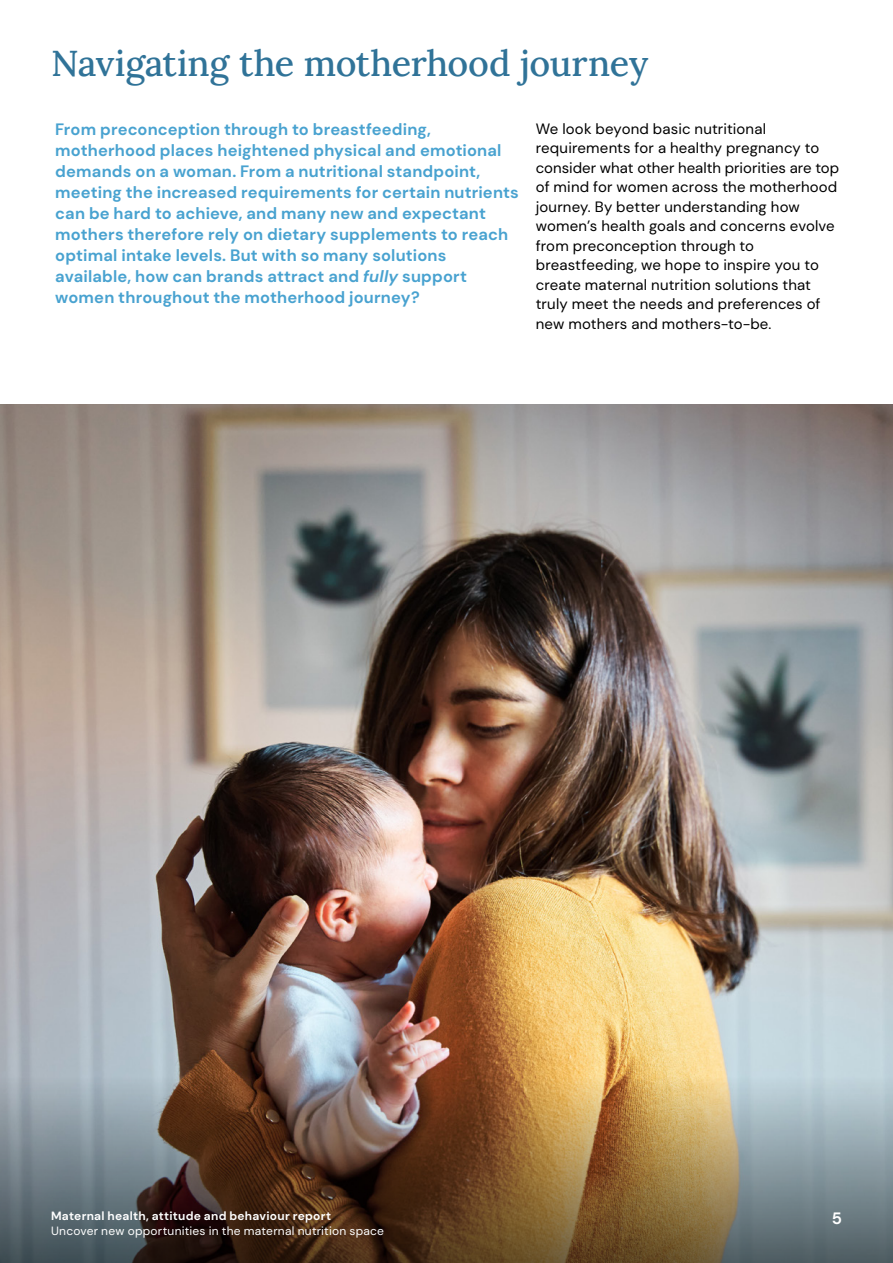
<style>
.page{position:relative;width:893px;height:1263px;background:#fff}
.page>*{position:absolute;margin:0;border:0;box-sizing:border-box;transform-origin:0 0}
.t1{font:500 36px "Lora";letter-spacing:-.01em;color:#307398}
.t2{font:700 16.5px/21px "DM Sans";letter-spacing:.01em;color:#48a2d0}
.t3{font:700 16.5px "DM Sans";color:#fff}
.t4{font:15px/19.5px "DM Sans";letter-spacing:.01em;color:#000}
.t5{font:12px "DM Sans";letter-spacing:.02em;color:#fff}
.t6{font:700 12px "DM Sans";letter-spacing:.025em;color:#fff}
.s1{font-style:italic}
</style>
<div class="page">
<img style="left:0;top:404px;width:893px;height:639px">
<img style="left:0;top:1043px;width:893px;height:220px">
<h1 class="t1" style="left:51px;top:35px;width:599px">Navigating the motherhood journey</h1>
<p class="t2" style="left:55px;top:119px;width:465px">From preconception through to breastfeeding, motherhood places heightened physical and emotional demands on a woman. From a nutritional standpoint, meeting the increased requirements for certain nutrients can be hard to achieve, and many new and expectant mothers therefore rely on dietary supplements to reach optimal intake levels. But with so many solutions available, how can brands attract and <span class="s1">fully</span> support women throughout the motherhood journey?</p>
<p class="t4" style="left:536px;top:119px;width:305px">We look beyond basic nutritional requirements for a healthy pregnancy to consider what other health priorities are top of mind for women across the motherhood journey. By better understanding how women’s health goals and concerns evolve from preconception through to breastfeeding, we hope to inspire you to create maternal nutrition solutions that truly meet the needs and preferences of new mothers and mothers-to-be.</p>
<p class="t6" style="left:51px;top:1208px;width:282px">Maternal health, attitude and behaviour report</p>
<p class="t3" style="left:832px;top:1208px;width:12px">5</p>
<p class="t5" style="left:51px;top:1223px;width:335px">Uncover new opportunities in the maternal nutrition space</p>
</div>
